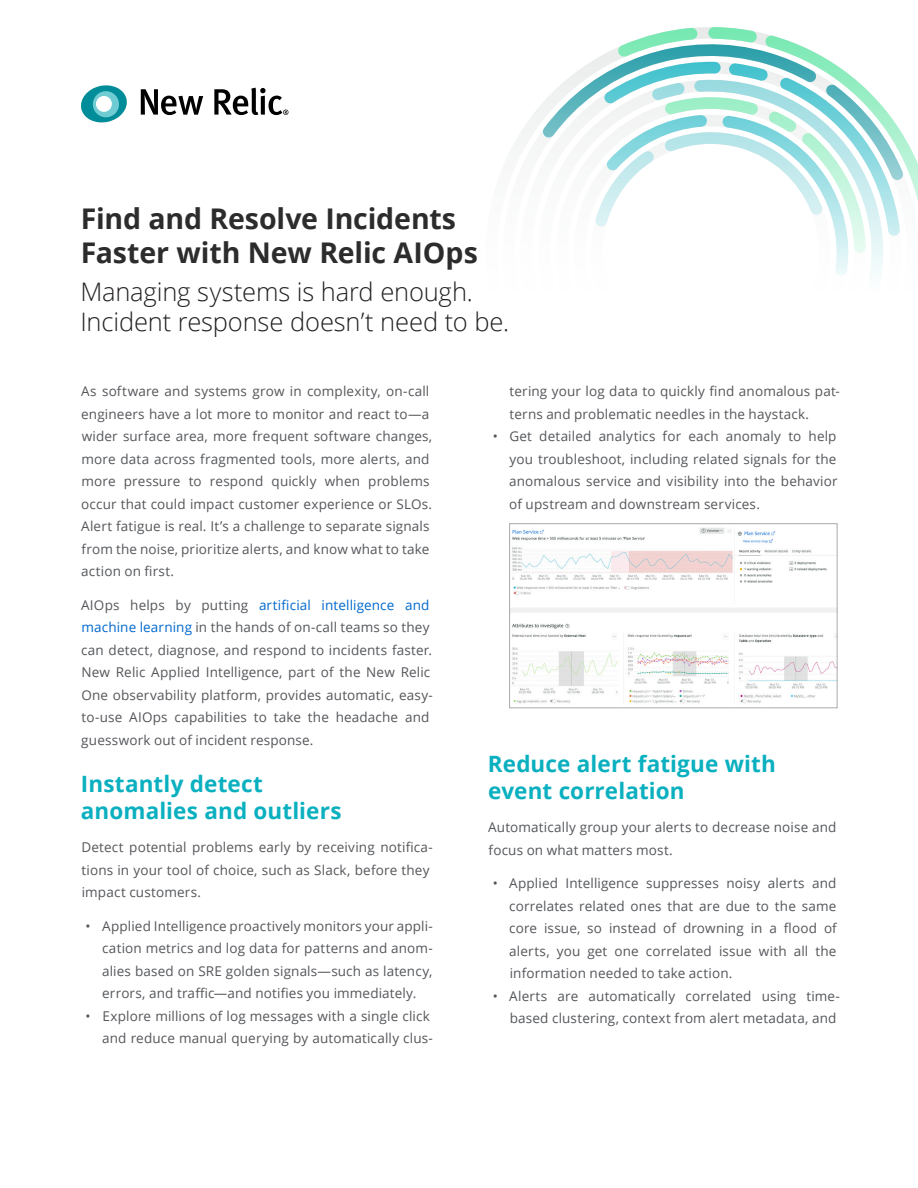
<style>
.page{position:relative;width:918px;height:1188px;background:#fff}
.page>*{position:absolute;margin:0;border:0;box-sizing:border-box;transform-origin:0 0}
.t1{font:700 28.5px/34.2px "Open Sans";letter-spacing:-.005em;color:#2c2c2c}
.Subtitle{font:300 25.5px/30.6px "Open Sans";letter-spacing:-.005em;color:#231f20}
.H2{font:700 22.5px/27px "Open Sans";letter-spacing:.005em;color:#0ab0bf}
.Body_Copy{font:13.5px/22.5px "Open Sans";letter-spacing:.01em;color:#54565a}
.Body_Copy__last_par{font:13.5px/22.5px "Open Sans";letter-spacing:.01em;color:#54565a}
.s1{color:#0169ce}
</style>
<div class="page">
<svg style="left:514px;top:27px;width:404px;height:248px"></svg>
<svg style="left:141px;top:89px;width:62px;height:26px"></svg>
<svg style="left:214px;top:88px;width:74px;height:27px"></svg>
<svg style="left:81px;top:85px;width:46px;height:37px"></svg>
<img style="left:511px;top:528px;width:324px;height:176px">
<div style="left:509px;top:524px;width:328px;height:184px;border:1px solid #aaabac"></div>
<p class="t1" style="left:81px;top:201px;width:399px">Find and Resolve Incidents<br>Faster with New Relic AIOps</p>
<p class="Subtitle" style="left:80px;top:275px;width:430px">Managing systems is hard enough.<br>Incident response doesn’t need to be.</p>
<p class="Body_Copy" style="left:81px;top:380px;width:353px">As software and systems grow in complexity, on-call engineers have a lot more to monitor and react to—a wider surface area, more frequent software changes, more data across fragmented tools, more alerts, and more pressure to respond quickly when problems occur that could impact customer experience or SLOs.<br>Alert fatigue is real. It’s a challenge to separate signals from the noise, prioritize alerts, and know what to take action on first.</p>
<p class="Body_Copy__last_par" style="left:81px;top:593px;width:353px">AIOps helps by putting <span class="s1">artificial intelligence and machine learning</span> in the hands of on-call teams so they can detect, diagnose, and respond to incidents faster.<br>New Relic Applied Intelligence, part of the New Relic One observability platform, provides automatic, easy&shy;to-use AIOps capabilities to take the headache and guesswork out of incident response.</p>
<p class="H2" style="left:81px;top:770px;width:262px">Instantly detect anomalies and outliers</p>
<p class="Body_Copy" style="left:81px;top:836px;width:353px">Detect potential problems early by receiving notifica&shy;tions in your tool of choice, such as Slack, before they impact customers.</p>
<p class="Body_Copy" style="left:102px;top:914px;width:332px;text-align:justify;text-indent:-17px">• Applied Intelligence proactively monitors your appli&shy;cation metrics and log data for patterns and anom&shy;alies based on SRE golden signals—such as latency, errors, and traffic—and notifies you immediately.</p>
<p class="Body_Copy" style="left:86px;top:1004px;width:349px;text-align:right">• Explore millions of log messages with a single click and reduce manual querying by automatically clus-</p>
<p class="Body_Copy" style="left:510px;top:380px;width:332px">tering your log data to quickly find anomalous pat&shy;terns and problematic needles in the haystack.</p>
<p class="Body_Copy" style="left:509px;top:425px;width:330px;text-align:justify;text-indent:-17px">• Get detailed analytics for each anomaly to help you troubleshoot, including related signals for the anomalous service and visibility into the behavior of upstream and downstream services.</p>
<p class="H2" style="left:488px;top:750px;width:289px">Reduce alert fatigue with event correlation</p>
<p class="Body_Copy" style="left:488px;top:816px;width:350px">Automatically group your alerts to decrease noise and focus on what matters most.</p>
<p class="Body_Copy" style="left:509px;top:872px;width:329px;text-align:justify;text-indent:-17px">• Applied Intelligence suppresses noisy alerts and correlates related ones that are due to the same core issue, so instead of drowning in a flood of alerts, you get one correlated issue with all the information needed to take action.</p>
<p class="Body_Copy" style="left:493px;top:984px;width:349px;text-align:right">• Alerts are automatically correlated using time&shy;based clustering, context from alert metadata, and</p>
</div>
